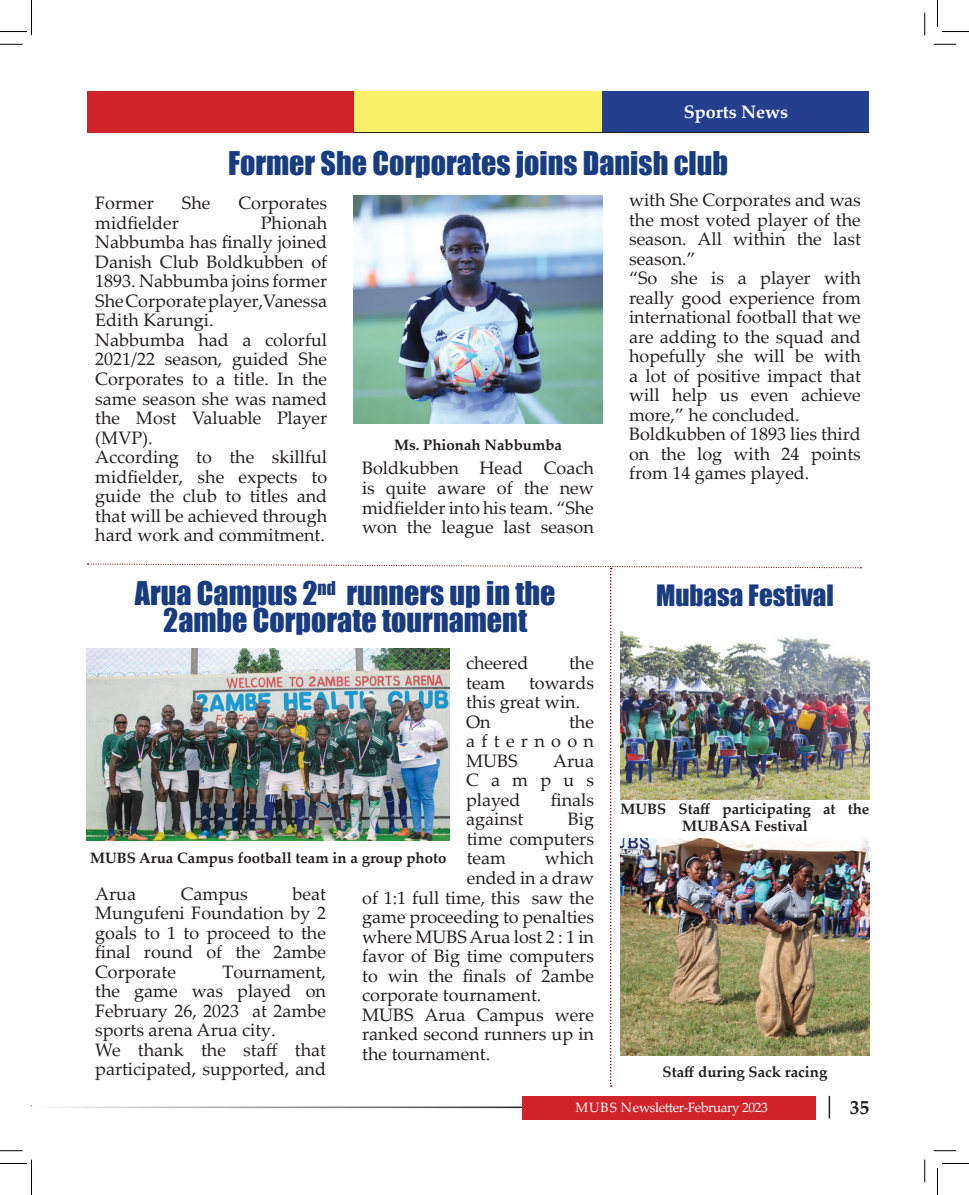
<style>
.page{position:relative;width:969px;height:1195px;background:#fff}
.page>*{position:absolute;margin:0;border:0;box-sizing:border-box;transform-origin:0 0}
.t1{font:30px/27px "Impact";color:#183c7f;text-align:center}
.t2{font:27px "Impact";color:#183c7f}
.t3{font:700 19.5px "Palatino Linotype";color:#231f20}
.t4{font:18px/19.5px "Palatino Linotype";color:#231f20;text-align:justify}
.t5{font:700 18px "Palatino Linotype";color:#fff}
.t6{font:700 15px/16.5px "Palatino Linotype";color:#231f20;text-align:center}
.t7{font:13.5px "Palatino Linotype";letter-spacing:-.03em;color:#fff}
</style>
<div class="page">
<hr style="left:828px;top:1095px;width:2px;height:23px;background:#231f20">
<div style="left:522px;top:1095px;width:293px;height:24px;background:#d1232a"></div>
<div style="left:354px;top:91px;width:248px;height:41px;background:#f8f167"></div>
<div style="left:602px;top:91px;width:267px;height:41px;background:#253f8e"></div>
<hr style="left:97px;top:132px;width:772px;height:1px;background:#231f20">
<div style="left:87px;top:91px;width:267px;height:41px;background:#d1232a"></div>
<img style="left:353px;top:195px;width:249px;height:229px">
<img style="left:87px;top:563px;width:774px;height:523px">
<img style="left:620px;top:628px;width:249px;height:171px">
<img style="left:620px;top:837px;width:249px;height:217px">
<svg style="left:0;top:44px;width:22px;height:1px"></svg>
<svg style="left:933px;top:44px;width:23px;height:1px"></svg>
<svg style="left:0;top:1150px;width:22px;height:1px"></svg>
<svg style="left:933px;top:1150px;width:23px;height:1px"></svg>
<svg style="left:924px;top:13px;width:1px;height:22px"></svg>
<svg style="left:924px;top:1159px;width:1px;height:22px"></svg>
<svg style="left:0;top:0;width:32px;height:35px"></svg>
<svg style="left:0;top:1159px;width:32px;height:35px"></svg>
<svg style="left:937px;top:0;width:32px;height:32px"></svg>
<svg style="left:937px;top:1163px;width:32px;height:31px"></svg>
<p class="t5" style="left:684px;top:99px;width:106px">Sports News</p>
<h1 class="t1" style="left:228px;top:149px;width:501px">Former She Corporates joins Danish club</h1>
<p class="t4" style="left:95px;top:193px;width:60px">Former</p>
<p class="t4" style="left:182px;top:193px;width:30px">She</p>
<p class="t4" style="left:238px;top:193px;width:90px">Corporates</p>
<p class="t4" style="left:95px;top:212px;width:85px">midfielder</p>
<p class="t4" style="left:95px;top:212px;width:233px;text-align:left;text-indent:165px">Phionah<br>Nabbumba has finally joined<br>Danish Club Boldkubben of<br>1893. Nabbumba joins former<br>She Corporate player,Vanessa<br>Edith Karungi.<br>Nabbumba had a colorful<br>2021/22 season, guided She<br>Corporates to a title. In the same season she was named the Most Valuable Player (MVP).<br>According to the skillful midfielder, she expects to guide the club to titles and that will be achieved through hard work and commitment.</p>
<p class="t6" style="left:394px;top:436px;width:169px">Ms. Phionah Nabbumba</p>
<p class="t4" style="left:362px;top:458px;width:233px">Boldkubben Head Coach is quite aware of the new midfielder into his team. “She won the league last season</p>
<h1 class="t1" style="left:135px;top:578px;width:422px">Arua Campus 2<sup>nd</sup> runners up in the<br>2ambe Corporate tournament</h1>
<p class="t4" style="left:466px;top:652px;width:64px">cheered</p>
<p class="t4" style="left:569px;top:652px;width:26px">the</p>
<p class="t4" style="left:466px;top:672px;width:41px">team</p>
<p class="t4" style="left:466px;top:672px;width:129px;text-align:left;text-indent:63px">towards this great win.<br>On</p>
<p class="t4" style="left:466px;top:711px;width:129px;text-indent:103px">the afternoon MUBS</p>
<p class="t4" style="left:466px;top:750px;width:129px;text-indent:87px">Arua Campus played</p>
<p class="t4" style="left:551px;top:789px;width:45px">finals</p>
<p class="t4" style="left:467px;top:808px;width:129px;text-indent:101px">Big time computers team</p>
<p class="t4" style="left:466px;top:808px;width:59px">against</p>
<p class="t4" style="left:545px;top:847px;width:51px">which</p>
<p class="t4" style="left:467px;top:867px;width:129px">ended in a draw</p>
<p class="t4" style="left:362px;top:886px;width:233px">of 1:1 full time, this saw the</p>
<p class="t4" style="left:362px;top:906px;width:233px">game proceeding to penalties</p>
<p class="t4" style="left:362px;top:925px;width:233px">where MUBS Arua lost 2 : 1 in</p>
<p class="t4" style="left:362px;top:945px;width:233px">favor of Big time computers</p>
<p class="t4" style="left:362px;top:964px;width:233px">to win the finals of 2ambe</p>
<p class="t4" style="left:362px;top:984px;width:181px">corporate tournament.</p>
<p class="t4" style="left:362px;top:1003px;width:233px">MUBS Arua Campus were</p>
<p class="t4" style="left:362px;top:1023px;width:233px">ranked second runners up in</p>
<p class="t4" style="left:362px;top:1042px;width:129px">the tournament.</p>
<p class="t6" style="left:90px;top:848px;width:358px">MUBS Arua Campus football team in a group photo</p>
<p class="t4" style="left:95px;top:882px;width:42px">Arua</p>
<p class="t4" style="left:181px;top:882px;width:68px">Campus</p>
<p class="t4" style="left:95px;top:882px;width:232px;text-indent:197px">beat Mungufeni Foundation by 2 goals to 1 to proceed to the final round of the 2ambe Corporate</p>
<p class="t4" style="left:95px;top:960px;width:232px;text-align:left;text-indent:127px">Tournament, the game was played on<br>February 26, 2023 at 2ambe sports arena Arua city.<br>We thank the staff that participated, supported, and</p>
<p class="t4" style="left:629px;top:190px;width:233px;text-align:left">with She Corporates and was the most voted player of the season. All within the last season.”<br>“So she is a player with really good experience from international football that we are adding to the squad and hopefully she will be with a lot of positive impact that will help us even achieve more,” he concluded.<br>Boldkubben of 1893 lies third on the log with 24 points from 14 games played.</p>
<h2 class="t2" style="left:656px;top:574px;width:179px">Mubasa Festival</h2>
<p class="t6" style="left:620px;top:800px;width:250px">MUBS Staff participating at the<br>MUBASA Festival</p>
<p class="t6" style="left:662px;top:1062px;width:166px">Staff during Sack racing</p>
<p class="t7" style="left:575px;top:1097px;width:194px">MUBS Newsletter-February 2023</p>
<p class="t3" style="left:850px;top:1093px;width:21px">35</p>
</div>
